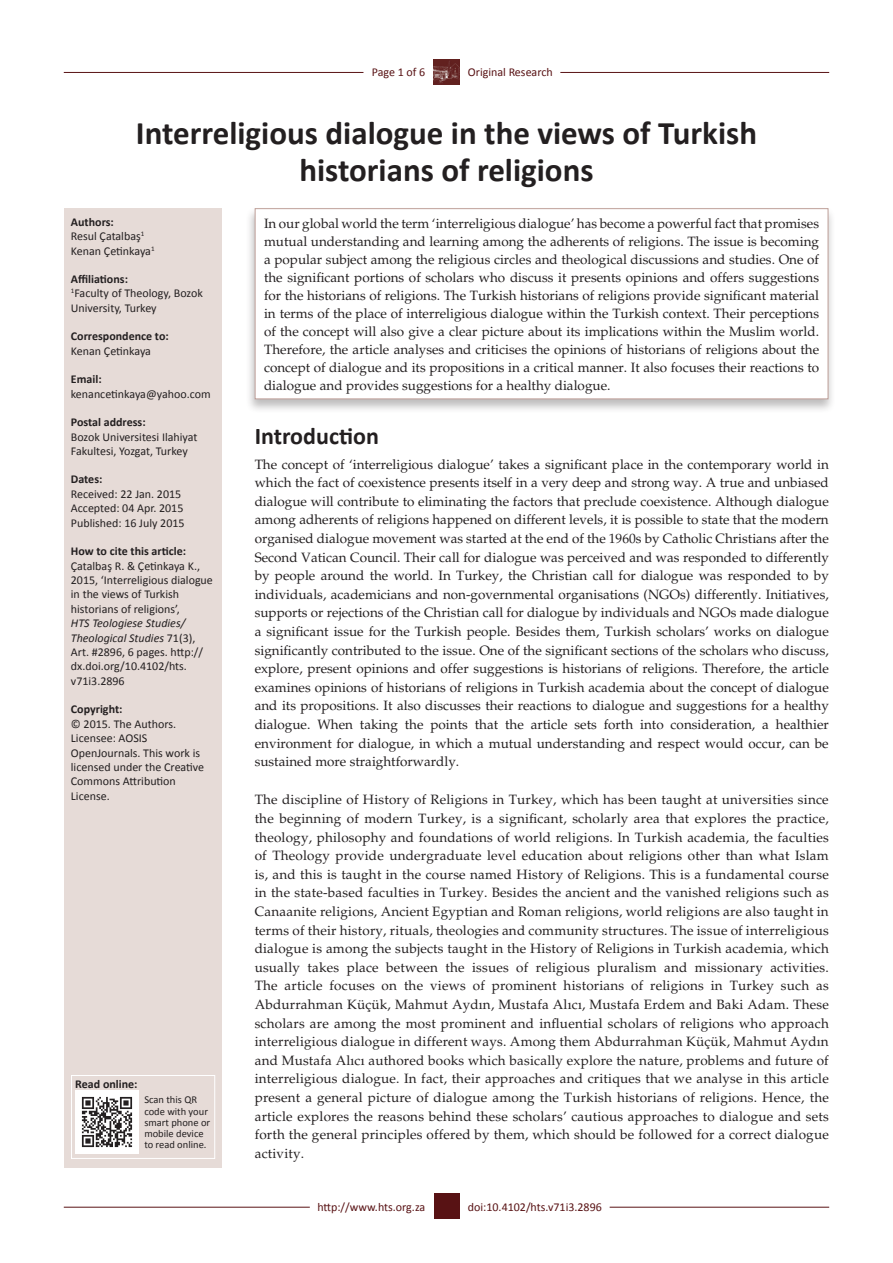
<style>
.page{position:relative;width:893px;height:1263px;background:#fff}
.page>*{position:absolute;margin:0;border:0;box-sizing:border-box;transform-origin:0 0}
.Article_Title{font:700 33px/37.5px "Calibri";color:#231f20;text-align:center}
._1{font:700 24px "Calibri";color:#231f20}
.Text1{font:13.5px/18.6px "Palatino";color:#231f20;text-align:justify}
.Text{font:13.5px/18.6px "Palatino";letter-spacing:.015em;color:#231f20;text-align:justify}
.Sidebar_text{font:12px/14.4px "Calibri";color:#231f20}
.Sidebar_head{font:700 12px "Calibri";color:#231f20}
.RRH_Bottom{font:12px "Calibri";color:#581214}
.LRH_Bottom{font:12px "Calibri";letter-spacing:-.005em;color:#581214}
.RRH{font:12px "Calibri";color:#581214}
.LRH{font:12px "Calibri";letter-spacing:-.005em;color:#581214}
.Sidebar_text-2{font:10.5px/11.4px "Calibri";color:#231f20}
.s1{font-style:italic}
</style>
<div class="page">
<img style="left:434px;top:59px;width:25px;height:26px">
<hr style="left:64px;top:1207px;width:246px;height:1px;background:#581214">
<hr style="left:610px;top:1207px;width:219px;height:1px;background:#581214">
<hr style="left:64px;top:72px;width:299px;height:1px;background:#581214">
<hr style="left:560px;top:72px;width:269px;height:1px;background:#581214">
<div style="left:434px;top:1193px;width:25px;height:26px;background:#581214"></div>
<div style="left:65px;top:208px;width:157px;height:959px;background:#e6dbd7"></div>
<div style="left:245px;top:206px;width:590px;height:207px;background:#231f20;opacity:.3"></div>
<div style="left:255px;top:209px;width:573px;height:190px;background:#fff"></div>
<div style="left:255px;top:208px;width:573px;height:191px;border:1px solid #be9f98"></div>
<div style="left:71px;top:1075px;width:144px;height:84px;border:1px solid #fff"></div>
<img style="left:75px;top:1091px;width:63px;height:63px">
<p class="LRH" style="left:372px;top:65px;width:55px">Page 1 of 6</p>
<p class="RRH" style="left:468px;top:65px;width:86px">Original Research</p>
<p class="Article_Title" style="left:136px;top:113px;width:623px">Interreligious dialogue in the views of Turkish historians of religions</p>
<p class="Text1" style="left:264px;top:215px;width:557px;line-height:18px">In our global world the term ‘interreligious dialogue’ has become a powerful fact that promises mutual understanding and learning among the adherents of religions. The issue is becoming a popular subject among the religious circles and theological discussions and studies. One of the significant portions of scholars who discuss it presents opinions and offers suggestions for the historians of religions. The Turkish historians of religions provide significant material in terms of the place of interreligious dialogue within the Turkish context. Their perceptions of the concept will also give a clear picture about its implications within the Muslim world.<br>Therefore, the article analyses and criticises the opinions of historians of religions about the concept of dialogue and its propositions in a critical manner. It also focuses their reactions to dialogue and provides suggestions for a healthy dialogue.</p>
<p class="Sidebar_head" style="left:71px;top:214px;width:44px">Authors:</p>
<p class="Sidebar_text" style="left:71px;top:229px;width:75px">Resul Çatalbaş<sup>1</sup></p>
<p class="Sidebar_text" style="left:71px;top:243px;width:85px">Kenan Çetinkaya<sup>1</sup></p>
<p class="Sidebar_head" style="left:71px;top:272px;width:59px">Affiliations:</p>
<p class="Sidebar_text" style="left:71px;top:286px;width:133px"><sup>1</sup>Faculty of Theology, Bozok<br>University, Turkey</p>
<p class="Sidebar_head" style="left:71px;top:329px;width:99px">Correspondence to:</p>
<p class="Sidebar_text" style="left:71px;top:344px;width:82px">Kenan Çetinkaya</p>
<p class="Sidebar_head" style="left:71px;top:372px;width:32px">Email:</p>
<p class="Sidebar_text" style="left:71px;top:386px;width:141px">kenancetinkaya@yahoo.com</p>
<p class="Sidebar_head" style="left:71px;top:415px;width:76px">Postal address:</p>
<p class="Sidebar_text" style="left:71px;top:429px;width:128px">Bozok Universitesi Ilahiyat<br>Fakultesi, Yozgat, Turkey</p>
<p class="Sidebar_head" style="left:71px;top:472px;width:33px">Dates:</p>
<p class="Sidebar_text" style="left:71px;top:487px;width:112px">Received: 22 Jan. 2015</p>
<p class="Sidebar_text" style="left:71px;top:501px;width:114px">Accepted: 04 Apr. 2015</p>
<p class="Sidebar_text" style="left:71px;top:515px;width:115px">Published: 16 July 2015</p>
<p class="Sidebar_head" style="left:71px;top:544px;width:117px">How to cite this article:</p>
<p class="Sidebar_text" style="left:71px;top:558px;width:144px">Çatalbaş R. &amp; Çetinkaya K.,<br>2015, ‘Interreligious dialogue in the views of Turkish historians of religions’,<br><span class="s1">HTS Teologiese Studies/<br>Theological Studies</span> 71(3),<br>Art. #2896, 6 pages. http:// dx.doi.org/10.4102/hts. v71i3.2896</p>
<p class="Sidebar_head" style="left:71px;top:702px;width:53px">Copyright:</p>
<p class="Sidebar_text" style="left:71px;top:716px;width:135px">© 2015. The Authors.<br>Licensee: AOSIS<br>OpenJournals. This work is licensed under the Creative<br>Commons Attribution<br>License.</p>
<p class="_1" style="left:255px;top:421px;width:126px">Introduction</p>
<p class="Text1" style="left:255px;top:455px;width:576px">The concept of ‘interreligious dialogue’ takes a significant place in the contemporary world in which the fact of coexistence presents itself in a very deep and strong way. A true and unbiased dialogue will contribute to eliminating the factors that preclude coexistence. Although dialogue among adherents of religions happened on different levels, it is possible to state that the modern organised dialogue movement was started at the end of the 1960s by Catholic Christians after the Second Vatican Council. Their call for dialogue was perceived and was responded to differently by people around the world. In Turkey, the Christian call for dialogue was responded to by individuals, academicians and non-governmental organisations (NGOs) differently. Initiatives, supports or rejections of the Christian call for dialogue by individuals and NGOs made dialogue a significant issue for the Turkish people. Besides them, Turkish scholars’ works on dialogue significantly contributed to the issue. One of the significant sections of the scholars who discuss, explore, present opinions and offer suggestions is historians of religions. Therefore, the article examines opinions of historians of religions in Turkish academia about the concept of dialogue and its propositions. It also discusses their reactions to dialogue and suggestions for a healthy dialogue. When taking the points that the article sets forth into consideration, a healthier environment for dialogue, in which a mutual understanding and respect would occur, can be sustained more straightforwardly.</p>
<p class="Text" style="left:255px;top:791px;width:576px">The discipline of History of Religions in Turkey, which has been taught at universities since the beginning of modern Turkey, is a significant, scholarly area that explores the practice, theology, philosophy and foundations of world religions. In Turkish academia, the faculties of Theology provide undergraduate level education about religions other than what Islam is, and this is taught in the course named History of Religions. This is a fundamental course in the state-based faculties in Turkey. Besides the ancient and the vanished religions such as Canaanite religions, Ancient Egyptian and Roman religions, world religions are also taught in terms of their history, rituals, theologies and community structures. The issue of interreligious dialogue is among the subjects taught in the History of Religions in Turkish academia, which usually takes place between the issues of religious pluralism and missionary activities.<br>The article focuses on the views of prominent historians of religions in Turkey such as Abdurrahman Küçük, Mahmut Aydın, Mustafa Alıcı, Mustafa Erdem and Baki Adam. These scholars are among the most prominent and influential scholars of religions who approach interreligious dialogue in different ways. Among them Abdurrahman Küçük, Mahmut Aydın and Mustafa Alıcı authored books which basically explore the nature, problems and future of interreligious dialogue. In fact, their approaches and critiques that we analyse in this article present a general picture of dialogue among the Turkish historians of religions. Hence, the article explores the reasons behind these scholars’ cautious approaches to dialogue and sets forth the general principles offered by them, which should be followed for a correct dialogue activity.</p>
<p class="Sidebar_head" style="left:75px;top:1077px;width:64px">Read online:</p>
<p class="Sidebar_text-2" style="left:144px;top:1094px;width:67px">Scan this QR code with your smart phone or mobile device to read online.</p>
<p class="LRH_Bottom" style="left:317px;top:1199px;width:109px">http://www.hts.org.za</p>
<p class="RRH_Bottom" style="left:468px;top:1199px;width:136px">doi:10.4102/hts.v71i3.2896</p>
</div>
